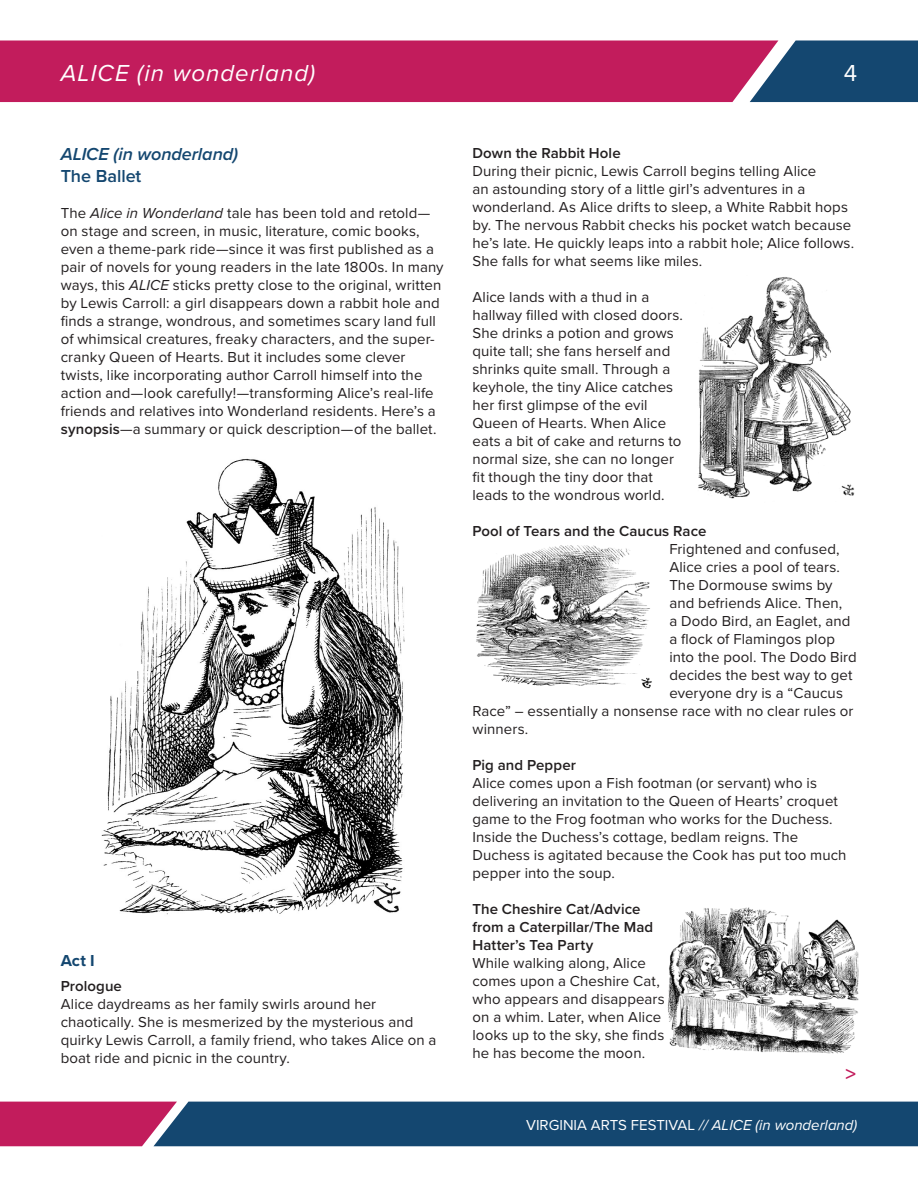
<style>
.page{position:relative;width:918px;height:1188px;background:#fff}
.page>*{position:absolute;margin:0;border:0;box-sizing:border-box;transform-origin:0 0}
.t1{font:italic 24px "Proxima Nova";letter-spacing:.045em;color:#fff}
.t2{font:24px "Proxima Nova";color:#fff}
.t3{font:600 21px "Proxima Nova";color:#c21c5c}
.t4{font:italic 600 18px "Proxima Nova";letter-spacing:-.005em;color:#144770}
.t5{font:600 18px "Proxima Nova";letter-spacing:-.005em;color:#144770}
.t6{font:700 16.5px "Proxima Nova";color:#144770}
.t7{font:15px/18px "Proxima Nova";letter-spacing:.005em;color:#231f20}
.t8{font:600 15px/18px "Proxima Nova";letter-spacing:.005em;color:#231f20}
.t9{font:italic 15px "Proxima Nova";color:#fff}
.s1{font-style:italic}
.s2{font-weight:600}
.s3{font-style:normal}
</style>
<div class="page">
<div style="left:0;top:40px;width:750px;height:62px;background:#c21c5c"></div>
<svg style="left:750px;top:40px;width:168px;height:62px;background:#32557b"></svg>
<svg style="left:0;top:1102px;width:918px;height:44px;background:#35416e"></svg>
<img style="left:667px;top:907px;width:192px;height:147px">
<img style="left:698px;top:277px;width:157px;height:222px">
<img style="left:476px;top:546px;width:176px;height:143px">
<img style="left:101px;top:458px;width:304px;height:457px">
<p class="t1" style="left:61px;top:55px;width:256px">ALICE (in wonderland)</p>
<p class="t4" style="left:61px;top:141px;width:179px">ALICE (in wonderland)</p>
<p class="t5" style="left:61px;top:162px;width:82px">The Ballet</p>
<p class="t7" style="left:61px;top:203px;width:384px">The <span class="s1">Alice in Wonderland</span> tale has been told and retold— on stage and screen, in music, literature, comic books, even a theme-park ride—since it was first published as a pair of novels for young readers in the late 1800s. In many ways, this <span class="s1">ALICE</span> sticks pretty close to the original, written by Lewis Carroll: a girl disappears down a rabbit hole and finds a strange, wondrous, and sometimes scary land full of whimsical creatures, freaky characters, and the super&shy;cranky Queen of Hearts. But it includes some clever twists, like incorporating author Carroll himself into the action and—look carefully!—transforming Alice’s real-life friends and relatives into Wonderland residents. Here’s a <span class="s2">synopsis</span>—a summary or quick description—of the ballet.</p>
<p class="t6" style="left:61px;top:949px;width:36px">Act I</p>
<p class="t8" style="left:61px;top:977px;width:63px">Prologue</p>
<p class="t7" style="left:61px;top:995px;width:377px">Alice daydreams as her family swirls around her chaotically. She is mesmerized by the mysterious and quirky Lewis Carroll, a family friend, who takes Alice on a boat ride and picnic in the country.</p>
<h1 class="t2" style="left:844px;top:55px;width:15px">4</h1>
<p class="t8" style="left:472px;top:143px;width:150px">Down the Rabbit Hole</p>
<p class="t7" style="left:472px;top:161px;width:383px">During their picnic, Lewis Carroll begins telling Alice<br>an astounding story of a little girl’s adventures in a wonderland. As Alice drifts to sleep, a White Rabbit hops by. The nervous Rabbit checks his pocket watch because he’s late. He quickly leaps into a rabbit hole; Alice follows.<br>She falls for what seems like miles.</p>
<p class="t7" style="left:472px;top:287px;width:212px">Alice lands with a thud in a hallway filled with closed doors.<br>She drinks a potion and grows quite tall; she fans herself and shrinks quite small. Through a keyhole, the tiny Alice catches her first glimpse of the evil<br>Queen of Hearts. When Alice eats a bit of cake and returns to normal size, she can no longer fit though the tiny door that leads to the wondrous world.</p>
<p class="t8" style="left:472px;top:521px;width:235px">Pool of Tears and the Caucus Race</p>
<p class="t7" style="left:669px;top:539px;width:172px">Frightened and confused,</p>
<p class="t7" style="left:669px;top:557px;width:172px">Alice cries a pool of tears.</p>
<p class="t7" style="left:669px;top:575px;width:165px">The Dormouse swims by</p>
<p class="t7" style="left:669px;top:593px;width:175px">and befriends Alice. Then,</p>
<p class="t7" style="left:669px;top:611px;width:183px">a Dodo Bird, an Eaglet, and</p>
<p class="t7" style="left:669px;top:629px;width:167px">a flock of Flamingos plop</p>
<p class="t7" style="left:669px;top:647px;width:189px">into the pool. The Dodo Bird</p>
<p class="t7" style="left:669px;top:665px;width:185px">decides the best way to get</p>
<p class="t7" style="left:669px;top:683px;width:175px">everyone dry is a “Caucus</p>
<p class="t7" style="left:472px;top:701px;width:383px">Race” – essentially a nonsense race with no clear rules or</p>
<p class="t7" style="left:472px;top:719px;width:57px">winners.</p>
<p class="t8" style="left:472px;top:755px;width:105px">Pig and Pepper</p>
<p class="t7" style="left:472px;top:773px;width:376px">Alice comes upon a Fish footman (or servant) who is delivering an invitation to the Queen of Hearts’ croquet game to the Frog footman who works for the Duchess.<br>Inside the Duchess’s cottage, bedlam reigns. The Duchess is agitated because the Cook has put too much pepper into the soup.</p>
<p class="t8" style="left:472px;top:899px;width:182px">The Cheshire Cat/Advice from a Caterpillar/The Mad<br>Hatter’s Tea Party</p>
<p class="t7" style="left:472px;top:953px;width:194px">While walking along, Alice comes upon a Cheshire Cat, who appears and disappears on a whim. Later, when Alice looks up to the sky, she finds he has become the moon.</p>
<p class="t3" style="left:846px;top:1059px;width:12px">&gt;</p>
<p class="t9" style="left:526px;top:1114px;width:333px"><span class="s3">VIRGINIA ARTS FESTIVAL</span> // ALICE (in wonderland)</p>
</div>
